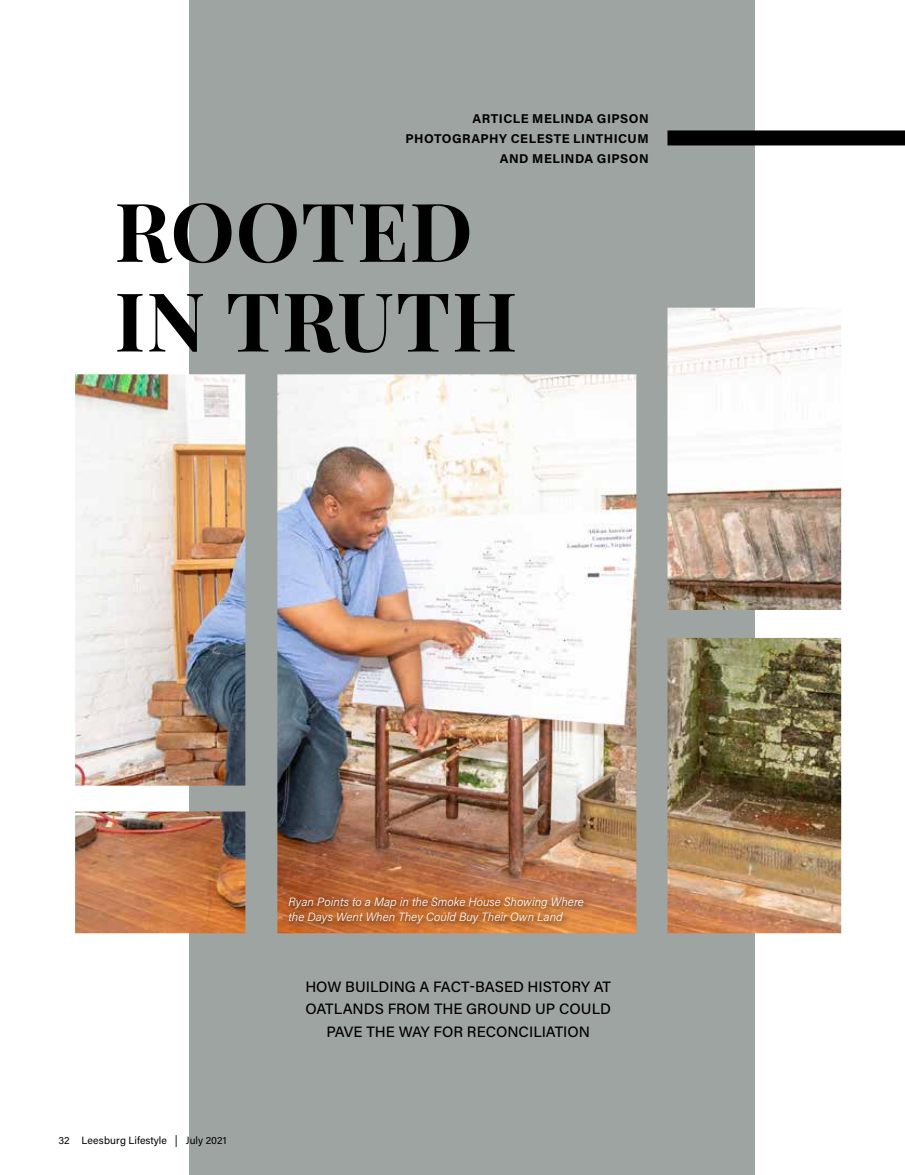
<style>
.page{position:relative;width:905px;height:1175px;background:#fff}
.page>*{position:absolute;margin:0;border:0;box-sizing:border-box;transform-origin:0 0}
.t1{font:700 81.45px/89.6px "Playfair Display";letter-spacing:.015em;color:#000}
.t2{font:500 15px/22.5px "Acumin Pro";color:#000;text-align:center}
.t3{font:700 12.75px/20px "Acumin Pro";letter-spacing:.035em;color:#000;text-align:right}
.t4{font:italic 300 12px/15px "Acumin Pro";color:#fff}
.t5{font:10.5px "Acumin Pro";color:#000}
.s1{font-size:11.4px}
</style>
<div class="page">
<div style="left:189px;top:0;width:565px;height:1174px;background:#9ea4a2"></div>
<div style="left:667px;top:130px;width:237px;height:15px;background:#000"></div>
<img style="left:75px;top:308px;width:766px;height:625px">
<div style="left:283px;top:892px;width:308px;height:39px;background:#000;opacity:.9"></div>
<p class="t3" style="left:405px;top:108px;width:245px">ARTICLE MELINDA GIPSON<br>PHOTOGRAPHY CELESTE LINTHICUM<br>AND MELINDA GIPSON</p>
<h1 class="t1" style="left:114px;top:180px;width:404px">ROOTED<br>IN TRUTH</h1>
<p class="t4" style="left:288px;top:894px;width:297px">Ryan Points to a Map in the Smoke House Showing Where the Days Went When They Could Buy Their Own Land</p>
<p class="t5" style="left:58px;top:1133px;width:169px">32 Leesburg Lifestyle <span class="s1">|</span> July 2021</p>
<p class="t2" style="left:305px;top:974px;width:307px">HOW BUILDING A FACT-BASED HISTORY AT<br>OATLANDS FROM THE GROUND UP COULD<br>PAVE THE WAY FOR RECONCILIATION</p>
</div>
